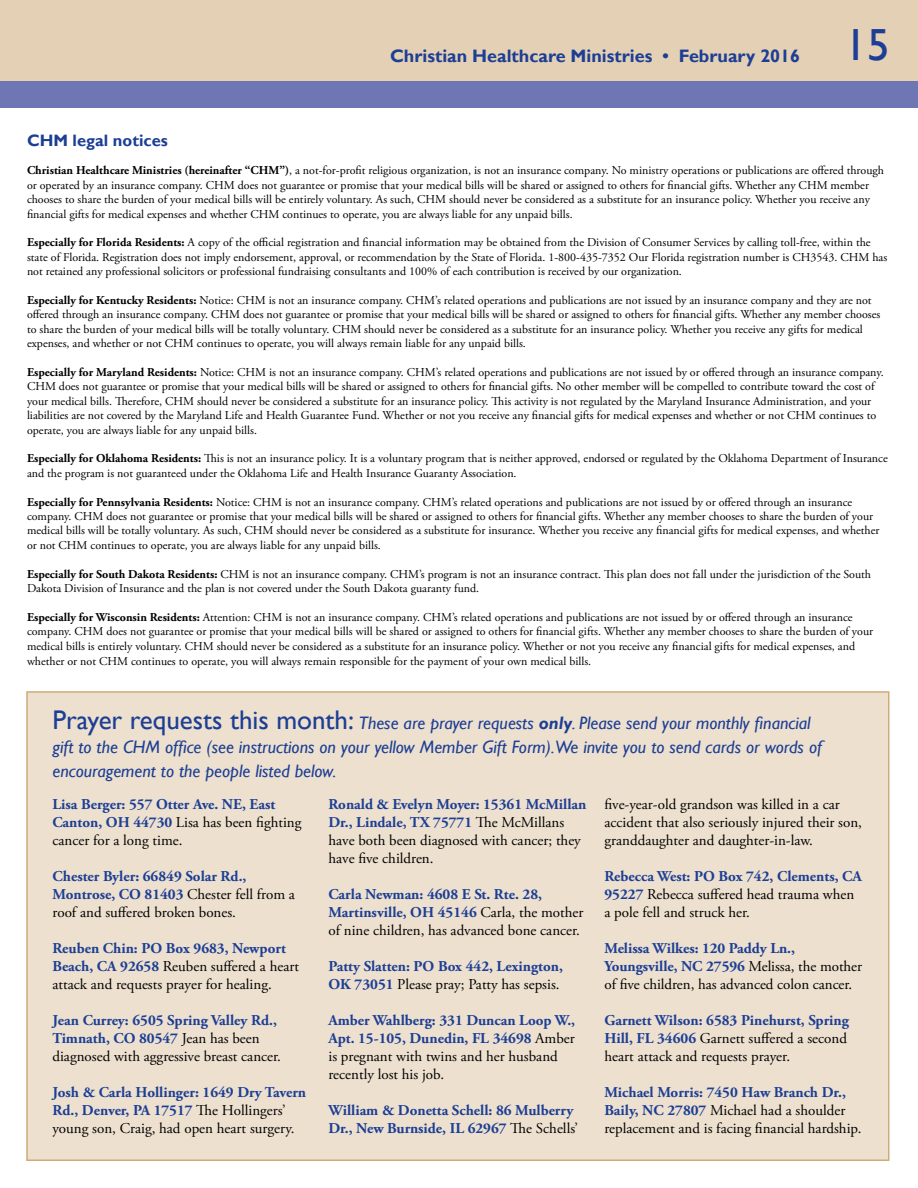
<style>
.page{position:relative;width:918px;height:1188px;background:#fff}
.page>*{position:absolute;margin:0;border:0;box-sizing:border-box;transform-origin:0 0}
.t1{font:45px "Gill Sans";color:#1c3e94}
.t2{font:italic 18px/24px "Gill Sans";color:#1c3e94}
.t3{font:700 18px "Gill Sans";color:#1c3e94}
.t4{font:700 16.5px "Gill Sans";color:#1c3e94}
.t5{font:15px/18px "Adobe Garamond Pro";color:#000}
.t6{font:700 15px/18px "Adobe Garamond Pro";color:#1c3e94}
.t7{font:12px/14.4px "Adobe Garamond Pro";color:#000}
.s1{font-weight:700}
.s2{font-style:normal;font-size:27px}
.s3{font-weight:400;color:#000}
.s4{font-weight:700;color:#1c3e94}
</style>
<div class="page">
<div style="left:0;top:0;width:918px;height:81px;background:#e4d0b5"></div>
<div style="left:0;top:81px;width:918px;height:27px;background:#6f76b4"></div>
<div style="left:26px;top:691px;width:864px;height:470px;background:#ede0cf;border:2px solid #cfab7a"></div>
<h3 class="t4" style="left:27px;top:131px;width:142px">CHM legal notices</h3>
<h2 class="t3" style="left:390px;top:45px;width:412px">Christian Healthcare Ministries • February 2016</h2>
<h1 class="t1" style="left:845px;top:18px;width:46px">15</h1>
<p class="t7" style="left:27px;top:164px;width:859px"><span class="s1">Christian Healthcare Ministries (hereinafter “CHM”)</span>, a not-for-profit religious organization, is not an insurance company. No ministry operations or publications are offered through or operated by an insurance company. CHM does not guarantee or promise that your medical bills will be shared or assigned to others for financial gifts. Whether any CHM member chooses to share the burden of your medical bills will be entirely voluntary. As such, CHM should never be considered as a substitute for an insurance policy. Whether you receive any financial gifts for medical expenses and whether CHM continues to operate, you are always liable for any unpaid bills.</p>
<p class="t7" style="left:27px;top:236px;width:862px"><span class="s1">Especially for Florida Residents:</span> A copy of the official registration and financial information may be obtained from the Division of Consumer Services by calling toll-free, within the state of Florida. Registration does not imply endorsement, approval, or recommendation by the State of Florida. 1-800-435-7352 Our Florida registration number is CH3543. CHM has not retained any professional solicitors or professional fundraising consultants and 100% of each contribution is received by our organization.</p>
<p class="t7" style="left:27px;top:293px;width:855px"><span class="s1">Especially for Kentucky Residents:</span> Notice: CHM is not an insurance company. CHM’s related operations and publications are not issued by an insurance company and they are not offered through an insurance company. CHM does not guarantee or promise that your medical bills will be shared or assigned to others for financial gifts. Whether any member chooses to share the burden of your medical bills will be totally voluntary. CHM should never be considered as a substitute for an insurance policy. Whether you receive any gifts for medical expenses, and whether or not CHM continues to operate, you will always remain liable for any unpaid bills.</p>
<p class="t7" style="left:27px;top:365px;width:858px"><span class="s1">Especially for Maryland Residents:</span> Notice: CHM is not an insurance company. CHM’s related operations and publications are not issued by or offered through an insurance company.<br>CHM does not guarantee or promise that your medical bills will be shared or assigned to others for financial gifts. No other member will be compelled to contribute toward the cost of your medical bills. Therefore, CHM should never be considered a substitute for an insurance policy. This activity is not regulated by the Maryland Insurance Administration, and your liabilities are not covered by the Maryland Life and Health Guarantee Fund. Whether or not you receive any financial gifts for medical expenses and whether or not CHM continues to operate, you are always liable for any unpaid bills.</p>
<p class="t7" style="left:27px;top:452px;width:862px"><span class="s1">Especially for Oklahoma Residents:</span> This is not an insurance policy. It is a voluntary program that is neither approved, endorsed or regulated by the Oklahoma Department of Insurance and the program is not guaranteed under the Oklahoma Life and Health Insurance Guaranty Association.</p>
<p class="t7" style="left:27px;top:495px;width:854px"><span class="s1">Especially for Pennsylvania Residents:</span> Notice: CHM is not an insurance company. CHM’s related operations and publications are not issued by or offered through an insurance company. CHM does not guarantee or promise that your medical bills will be shared or assigned to others for financial gifts. Whether any member chooses to share the burden of your medical bills will be totally voluntary. As such, CHM should never be considered as a substitute for insurance. Whether you receive any financial gifts for medical expenses, and whether or not CHM continues to operate, you are always liable for any unpaid bills.</p>
<p class="t7" style="left:27px;top:567px;width:846px"><span class="s1">Especially for South Dakota Residents:</span> CHM is not an insurance company. CHM’s program is not an insurance contract. This plan does not fall under the jurisdiction of the South<br>Dakota Division of Insurance and the plan is not covered under the South Dakota guaranty fund.</p>
<p class="t7" style="left:27px;top:610px;width:848px"><span class="s1">Especially for Wisconsin Residents:</span> Attention: CHM is not an insurance company. CHM’s related operations and publications are not issued by or offered through an insurance company. CHM does not guarantee or promise that your medical bills will be shared or assigned to others for financial gifts. Whether any member chooses to share the burden of your medical bills is entirely voluntary. CHM should never be considered as a substitute for an insurance policy. Whether or not you receive any financial gifts for medical expenses, and whether or not CHM continues to operate, you will always remain responsible for the payment of your own medical bills.</p>
<p class="t2" style="left:52px;top:712px;width:771px"><span class="s2">Prayer requests this month:</span> These are prayer requests <span class="s1">only</span>. Please send your monthly financial gift to the CHM office (see instructions on your yellow Member Gift Form).We invite you to send cards or words of encouragement to the people listed below.</p>
<p class="t6" style="left:52px;top:796px;width:250px">Lisa Berger: 557 Otter Ave. NE, East<br>Canton, OH 44730 <span class="s3">Lisa has been fighting cancer for a long time.</span></p>
<p class="t6" style="left:52px;top:868px;width:244px">Chester Byler: 66849 Solar Rd.,<br>Montrose, CO 81403 <span class="s3">Chester fell from a roof and suffered broken bones.</span></p>
<p class="t5" style="left:52px;top:940px;width:248px"><span class="s4">Reuben Chin: PO Box 9683, Newport<br>Beach, CA 92658</span> Reuben suffered a heart attack and requests prayer for healing.</p>
<p class="t5" style="left:52px;top:1012px;width:230px"><span class="s4">Jean Currey: 6505 Spring Valley Rd.,<br>Timnath, CO 80547</span> Jean has been diagnosed with aggressive breast cancer.</p>
<p class="t6" style="left:52px;top:1084px;width:255px">Josh &amp; Carla Hollinger: 1649 Dry Tavern<br>Rd., Denver, PA 17517 <span class="s3">The Hollingers’ young son, Craig, had open heart surgery.</span></p>
<p class="t5" style="left:328px;top:796px;width:259px"><span class="s4">Ronald &amp; Evelyn Moyer: 15361 McMillan Dr., Lindale, TX 75771</span> The McMillans have both been diagnosed with cancer; they have five children.</p>
<p class="t5" style="left:328px;top:886px;width:257px"><span class="s4">Carla Newman: 4608 E St. Rte. 28,<br>Martinsville, OH 45146</span> Carla, the mother of nine children, has advanced bone cancer.</p>
<p class="t6" style="left:328px;top:958px;width:236px">Patty Slatten: PO Box 442, Lexington,<br>OK 73051 <span class="s3">Please pray; Patty has sepsis.</span></p>
<p class="t6" style="left:328px;top:1012px;width:248px">Amber Wahlberg: 331 Duncan Loop W., Apt. 15-105, Dunedin, FL 34698 <span class="s3">Amber is pregnant with twins and her husband recently lost his job.</span></p>
<p class="t6" style="left:328px;top:1102px;width:251px">William &amp; Donetta Schell: 86 Mulberry<br>Dr., New Burnside, IL 62967 <span class="s3">The Schells’</span></p>
<p class="t5" style="left:604px;top:796px;width:259px">five-year-old grandson was killed in a car accident that also seriously injured their son, granddaughter and daughter-in-law.</p>
<p class="t5" style="left:604px;top:868px;width:259px"><span class="s4">Rebecca West: PO Box 742, Clements, CA<br>95227</span> Rebecca suffered head trauma when a pole fell and struck her.</p>
<p class="t5" style="left:604px;top:940px;width:259px"><span class="s4">Melissa Wilkes: 120 Paddy Ln.,<br>Youngsville, NC 27596</span> Melissa, the mother of five children, has advanced colon cancer.</p>
<p class="t5" style="left:604px;top:1012px;width:246px"><span class="s4">Garnett Wilson: 6583 Pinehurst, Spring<br>Hill, FL 34606</span> Garnett suffered a second heart attack and requests prayer.</p>
<p class="t5" style="left:604px;top:1084px;width:259px"><span class="s4">Michael Morris: 7450 Haw Branch Dr.,<br>Baily, NC 27807</span> Michael had a shoulder replacement and is facing financial hardship.</p>
</div>
